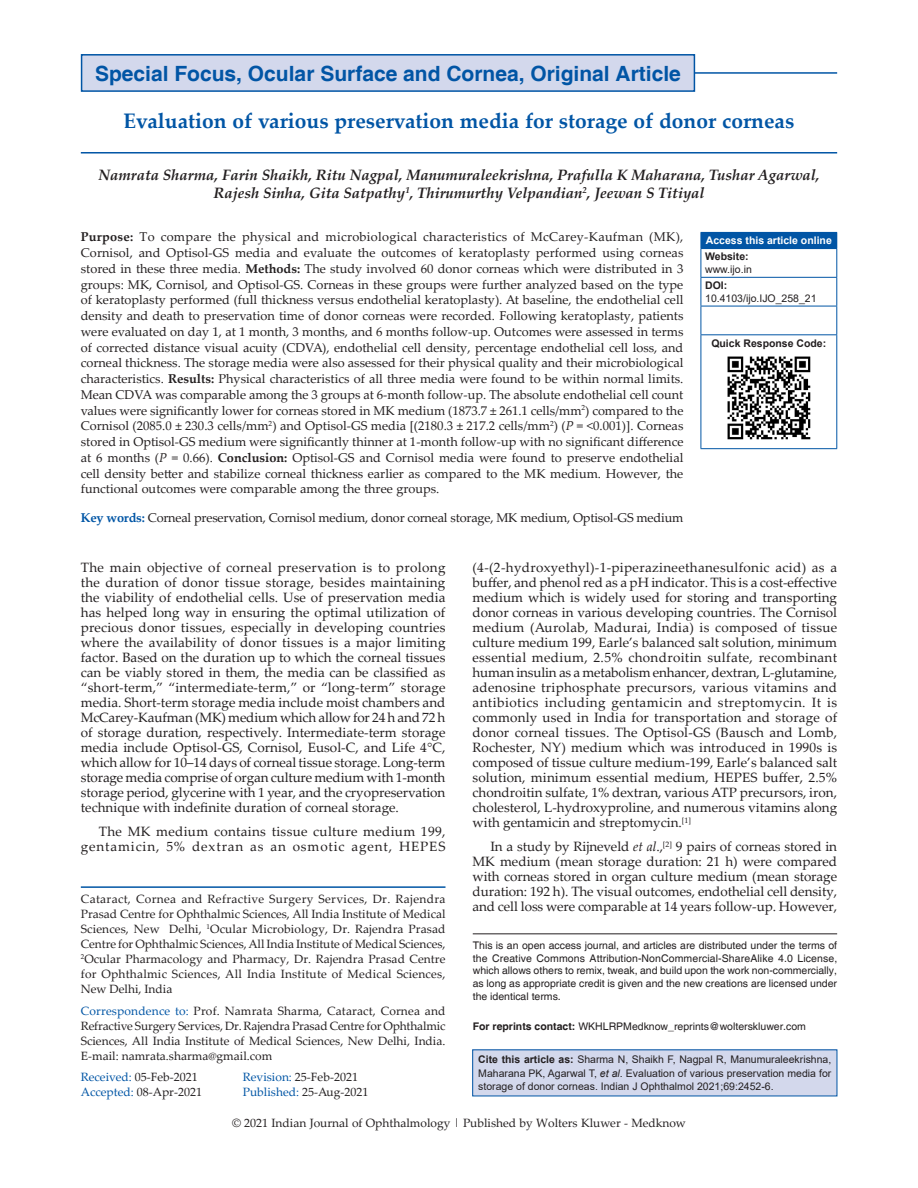
<style>
.page{position:relative;width:918px;height:1188px;background:#fff}
.page>*{position:absolute;margin:0;border:0;box-sizing:border-box;transform-origin:0 0}
.AT{font:700 21px "Palatino Linotype";color:#0155a5}
.AH{font:700 21px "Helvetica";color:#0155a5}
.AU{font:italic 700 15px/18px "Palatino Linotype";color:#231f20;text-align:center}
.TX{font:13.5px/15px "Palatino Linotype";color:#231f20;text-align:justify}
.TXFL{font:13.5px/15px "Palatino Linotype";color:#231f20;text-align:justify}
.TX-2{font:13.5px/15px "Palatino Linotype";letter-spacing:.025em;color:#231f20;text-align:right}
.ABS{font:12.75px/15.8px "Palatino Linotype";color:#231f20;text-align:justify}
.KWD{font:12.75px "Palatino Linotype";letter-spacing:-.015em;color:#231f20}
.AFF{font:12px/15px "Palatino Linotype";color:#231f20;text-align:justify}
.ADD{font:12px/15px "Palatino Linotype";color:#231f20;text-align:justify}
.HIS{font:12px "Palatino Linotype";color:#231f20}
.Reprint{font:10.5px/12.6px "Helvetica";color:#231f20;text-align:justify}
.HTC{font:10.5px/12.6px "Arial";color:#231f20}
.t1{font:700 10.5px "Arial";color:#fff}
.t2{font:700 10.5px "Arial";color:#231f20}
.s1{font-weight:700}
.s2{font-style:italic}
.s3{font-weight:700;color:#0155a5}
.s4{color:#0155a5}
</style>
<div class="page">
<hr style="left:258px;top:72px;width:579px;height:2px;background:#0155a5">
<hr style="left:81px;top:152px;width:756px;height:2px;background:#0155a5">
<div style="left:701px;top:232px;width:136px;height:17px;background:#0155a5"></div>
<hr style="left:701px;top:277px;width:136px;height:1px;background:#0155a5">
<hr style="left:701px;top:306px;width:136px;height:1px;background:#0155a5">
<svg style="left:701px;top:249px;width:1px;height:85px"></svg>
<svg style="left:836px;top:249px;width:1px;height:85px"></svg>
<hr style="left:701px;top:334px;width:136px;height:1px;background:#0155a5">
<hr style="left:701px;top:335px;width:1px;height:113px;background:#0155a5">
<hr style="left:836px;top:335px;width:1px;height:113px;background:#0155a5">
<hr style="left:701px;top:448px;width:136px;height:1px;background:#0155a5">
<img style="left:727px;top:356px;width:84px;height:84px">
<hr style="left:81px;top:886px;width:365px;height:2px;background:#0155a5">
<div style="left:473px;top:1050px;width:364px;height:46px;background:#d3d8ec"></div>
<hr style="left:473px;top:933px;width:364px;height:1px;background:#231f20">
<div style="left:82px;top:55px;width:612px;height:36px;background:#d3d8ec"></div>
<div style="left:81px;top:54px;width:614px;height:38px;border:2px solid #0155a5"></div>
<p class="AH" style="left:95px;top:60px;width:587px">Special Focus, Ocular Surface and Cornea, Original Article</p>
<p class="AT" style="left:124px;top:106px;width:672px">Evaluation of various preservation media for storage of donor corneas</p>
<p class="AU" style="left:98px;top:165px;width:723px">Namrata Sharma, Farin Shaikh, Ritu Nagpal, Manumuraleekrishna, Prafulla K Maharana, Tushar Agarwal,<br>Rajesh Sinha, Gita Satpathy<sup>1</sup>, Thirumurthy Velpandian<sup>2</sup>, Jeewan S Titiyal</p>
<p class="t1" style="left:706px;top:233px;width:128px">Access this article online</p>
<p class="HTC" style="left:705px;top:250px;width:48px"><span class="s1">Website: </span>www.ijo.in</p>
<p class="HTC" style="left:705px;top:279px;width:113px"><span class="s1">DOI:<br></span>10.4103/ijo.IJO_258_21</p>
<p class="t2" style="left:711px;top:336px;width:116px">Quick Response Code:</p>
<p class="ABS" style="left:81px;top:229px;width:604px"><span class="s1">Purpose:</span> To compare the physical and microbiological characteristics of McCarey‑Kaufman (MK), Cornisol, and Optisol‑GS media and evaluate the outcomes of keratoplasty performed using corneas stored in these three media. <span class="s1">Methods:</span> The study involved 60 donor corneas which were distributed in 3 groups: MK, Cornisol, and Optisol‑GS. Corneas in these groups were further analyzed based on the type of keratoplasty performed (full thickness versus endothelial keratoplasty). At baseline, the endothelial cell density and death to preservation time of donor corneas were recorded. Following keratoplasty, patients were evaluated on day 1, at 1 month, 3 months, and 6 months follow‑up. Outcomes were assessed in terms of corrected distance visual acuity (CDVA), endothelial cell density, percentage endothelial cell loss, and corneal thickness. The storage media were also assessed for their physical quality and their microbiological characteristics. <span class="s1">Results:</span> Physical characteristics of all three media were found to be within normal limits.<br>Mean CDVA was comparable among the 3 groups at 6‑month follow‑up. The absolute endothelial cell count values were significantly lower for corneas stored in MK medium (1873.7 ± 261.1 cells/mm<sup>2</sup>) compared to the Cornisol (2085.0 ± 230.3 cells/mm<sup>2</sup>) and Optisol‑GS media [(2180.3 ± 217.2 cells/mm<sup>2</sup>) (<span class="s2">P</span> = &lt;0.001)]. Corneas stored in Optisol‑GS medium were significantly thinner at 1‑month follow‑up with no significant difference at 6 months (<span class="s2">P</span> = 0.66). <span class="s1">Conclusion:</span> Optisol‑GS and Cornisol media were found to preserve endothelial cell density better and stabilize corneal thickness earlier as compared to the MK medium. However, the functional outcomes were comparable among the three groups.</p>
<p class="KWD" style="left:81px;top:508px;width:604px"><span class="s3">Key words:</span> Corneal preservation, Cornisol medium, donor corneal storage, MK medium, Optisol‑GS medium</p>
<p class="TXFL" style="left:81px;top:560px;width:366px">The main objective of corneal preservation is to prolong the duration of donor tissue storage, besides maintaining the viability of endothelial cells. Use of preservation media has helped long way in ensuring the optimal utilization of precious donor tissues, especially in developing countries where the availability of donor tissues is a major limiting factor. Based on the duration up to which the corneal tissues can be viably stored in them, the media can be classified as “short‑term,” “intermediate‑term,” or “long‑term” storage media. Short‑term storage media include moist chambers and McCarey‑Kaufman (MK) medium which allow for 24 h and 72 h of storage duration, respectively. Intermediate‑term storage media include Optisol‑GS, Cornisol, Eusol‑C, and Life 4°C, which allow for 10–14 days of corneal tissue storage. Long‑term storage media comprise of organ culture medium with 1‑month storage period, glycerine with 1 year, and the cryopreservation technique with indefinite duration of corneal storage.</p>
<p class="TX-2" style="left:81px;top:824px;width:366px">The MK medium contains tissue culture medium 199, gentamicin, 5% dextran as an osmotic agent, HEPES</p>
<p class="AFF" style="left:81px;top:891px;width:366px">Cataract, Cornea and Refractive Surgery Services, Dr. Rajendra Prasad Centre for Ophthalmic Sciences, All India Institute of Medical Sciences, New Delhi, <sup>1</sup>Ocular Microbiology, Dr. Rajendra Prasad Centre for Ophthalmic Sciences,All India Institute of Medical Sciences, <sup>2</sup>Ocular Pharmacology and Pharmacy, Dr. Rajendra Prasad Centre for Ophthalmic Sciences, All India Institute of Medical Sciences, New Delhi, India</p>
<p class="ADD" style="left:81px;top:1003px;width:366px"><span class="s4">Correspondence to:</span> Prof. Namrata Sharma, Cataract, Cornea and Refractive Surgery Services, Dr. Rajendra Prasad Centre for Ophthalmic Sciences, All India Institute of Medical Sciences, New Delhi, India.<br>E-mail: namrata.sharma@gmail.com</p>
<p class="HIS" style="left:81px;top:1069px;width:119px"><span class="s4">Received:</span> 05-Feb-2021</p>
<p class="HIS" style="left:243px;top:1069px;width:117px"><span class="s4">Revision:</span> 25-Feb-2021</p>
<p class="HIS" style="left:81px;top:1084px;width:123px"><span class="s4">Accepted:</span> 08-Apr-2021</p>
<p class="HIS" style="left:243px;top:1084px;width:127px"><span class="s4">Published:</span> 25-Aug-2021</p>
<p class="TX" style="left:472px;top:560px;width:366px">(4‑(2‑hydroxyethyl)‑1‑piperazineethanesulfonic acid) as a buffer, and phenol red as a pH indicator. This is a cost‑effective medium which is widely used for storing and transporting donor corneas in various developing countries. The Cornisol medium (Aurolab, Madurai, India) is composed of tissue culture medium 199, Earle’s balanced salt solution, minimum essential medium, 2.5% chondroitin sulfate, recombinant human insulin as a metabolism enhancer, dextran, L‑glutamine, adenosine triphosphate precursors, various vitamins and antibiotics including gentamicin and streptomycin. It is commonly used in India for transportation and storage of donor corneal tissues. The Optisol‑GS (Bausch and Lomb, Rochester, NY) medium which was introduced in 1990s is composed of tissue culture medium‑199, Earle’s balanced salt solution, minimum essential medium, HEPES buffer, 2.5% chondroitin sulfate, 1% dextran, various ATP precursors, iron, cholesterol, L‑hydroxyproline, and numerous vitamins along with gentamicin and streptomycin.<sup>[1]</sup></p>
<p class="TX" style="left:472px;top:839px;width:366px;text-indent:18px">In a study by Rijneveld <span class="s2">et al</span>.,<sup>[2]</sup> 9 pairs of corneas stored in MK medium (mean storage duration: 21 h) were compared with corneas stored in organ culture medium (mean storage duration: 192 h). The visual outcomes, endothelial cell density, and cell loss were comparable at 14 years follow‑up. However,</p>
<p class="Reprint" style="left:473px;top:940px;width:366px">This is an open access journal, and articles are distributed under the terms of the Creative Commons Attribution‑NonCommercial‑ShareAlike 4.0 License, which allows others to remix, tweak, and build upon the work non‑commercially, as long as appropriate credit is given and the new creations are licensed under the identical terms.</p>
<p class="Reprint" style="left:473px;top:1021px;width:335px"><span class="s1">For reprints contact:</span> WKHLRPMedknow_reprints@wolterskluwer.com</p>
<p class="HTC" style="left:478px;top:1053px;width:355px;line-height:13.6px;text-align:justify"><span class="s1">Cite this article as:</span> Sharma N, Shaikh F, Nagpal R, Manumuraleekrishna, Maharana PK, Agarwal T, <span class="s2">et al</span>. Evaluation of various preservation media for storage of donor corneas. Indian J Ophthalmol 2021;69:2452-6.</p>
<p class="AFF" style="left:232px;top:1115px;width:455px">© 2021 Indian Journal of Ophthalmology | Published by Wolters Kluwer - Medknow</p>
</div>
